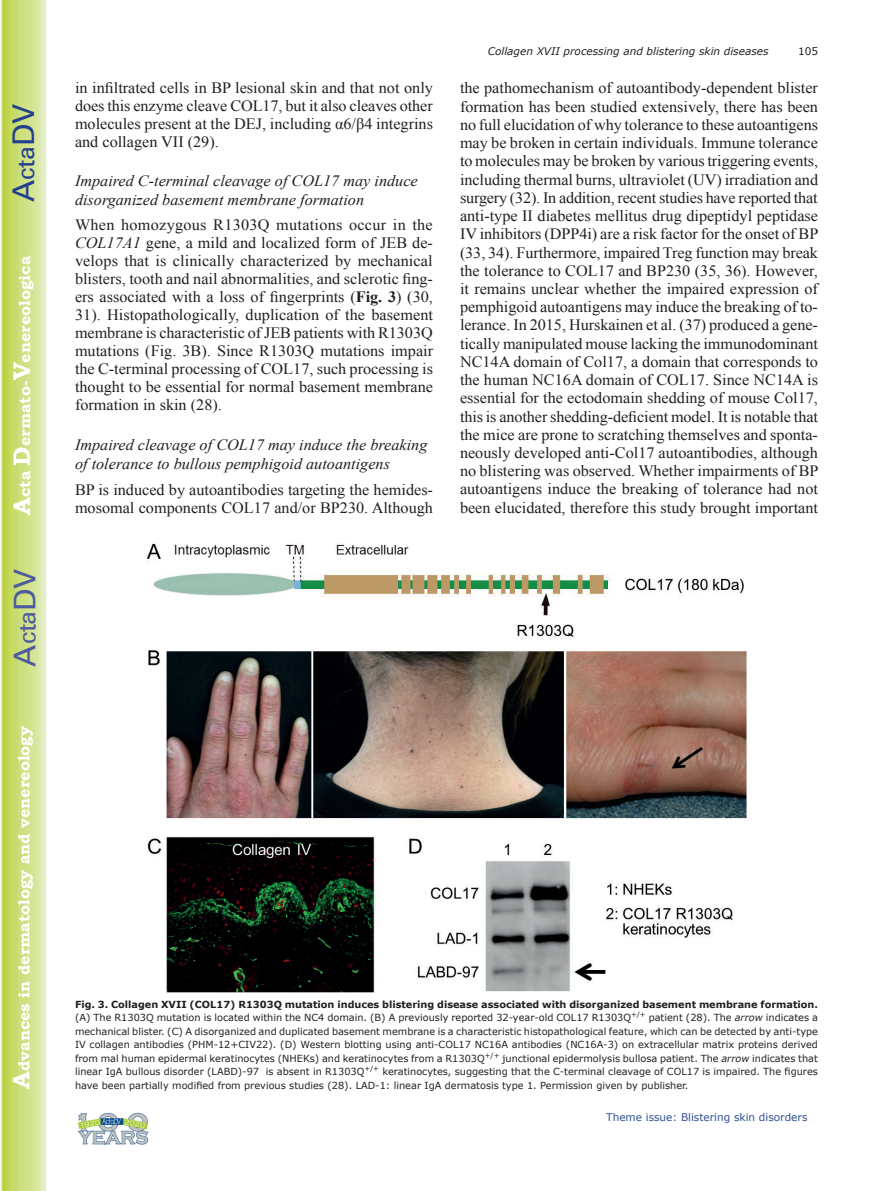
<style>
.page{position:relative;width:893px;height:1191px;background:#fff}
.page>*{position:absolute;margin:0;border:0;box-sizing:border-box;transform-origin:0 0}
.t1{font:30px "Univers";color:#4d5a9e}
.t2{font:30px "Univers";color:#253f8e}
.t3{font:15.75px/18.1px "Times New Roman";color:#231f20;text-align:justify}
.t4{font:italic 15.75px/18.9px "Times New Roman";color:#231f20}
.t5{font:700 15.75px "Bookman Old Style";color:#fff}
.t6{font:italic 10.5px "Verdana";color:#231f20}
.t7{font:10.5px "Verdana";color:#324f95}
.t8{font:10.5px "Verdana";color:#231f20}
.t9{font:9.75px/13.5px "Verdana";color:#231f20;text-align:justify}
.s1{font-size:24px}
.s2{font-style:italic}
.s3{font-weight:700}
</style>
<div class="page">
<svg style="left:1px;top:0;width:45px;height:1191px;background:#cfe084"></svg>
<img style="left:78px;top:1113px;width:70px;height:31px">
<img style="left:146px;top:543px;width:601px;height:450px">
<h1 class="t2" style="left:6px;top:202px;width:100px;rotate:-90deg">A<span class="s1">cta</span>DV</h1>
<p class="t5" style="left:15px;top:515px;width:260px;rotate:-90deg"><span class="s1">A</span>cta <span class="s1">D</span>ermato-<span class="s1">V</span>enereologica</p>
<h1 class="t1" style="left:7px;top:666px;width:100px;rotate:-90deg">A<span class="s1">cta</span>DV</h1>
<p class="t5" style="left:15px;top:1088px;width:364px;rotate:-90deg"><span class="s1">A</span>dvances in dermatology and venereology</p>
<p class="t3" style="left:75px;top:79px;width:360px">in infiltrated cells in BP lesional skin and that not only does this enzyme cleave COL17, but it also cleaves other molecules present at the DEJ, including α6/β4 integrins and collagen VII (29).</p>
<p class="t4" style="left:75px;top:171px;width:344px">Impaired C-terminal cleavage of COL17 may induce disorganized basement membrane formation</p>
<p class="t3" style="left:75px;top:216px;width:360px">When homozygous R1303Q mutations occur in the <span class="s2">COL17A1</span> gene, a mild and localized form of JEB de&shy;velops that is clinically characterized by mechanical blisters, tooth and nail abnormalities, and sclerotic fing&shy;ers associated with a loss of fingerprints (<span class="s3">Fig. 3</span>) (30, 31). Histopathologically, duplication of the basement membrane is characteristic of JEB patients with R1303Q mutations (Fig. 3B). Since R1303Q mutations impair the C-terminal processing of COL17, such processing is thought to be essential for normal basement membrane formation in skin (28).</p>
<p class="t4" style="left:75px;top:435px;width:354px">Impaired cleavage of COL17 may induce the breaking of tolerance to bullous pemphigoid autoantigens</p>
<p class="t3" style="left:75px;top:480px;width:359px">BP is induced by autoantibodies targeting the hemides&shy;mosomal components COL17 and/or BP230. Although</p>
<p class="t6" style="left:488px;top:44px;width:282px">Collagen XVII processing and blistering skin diseases</p>
<p class="t8" style="left:798px;top:44px;width:22px">105</p>
<p class="t3" style="left:460px;top:79px;width:360px">the pathomechanism of autoantibody-dependent blister formation has been studied extensively, there has been no full elucidation of why tolerance to these autoantigens may be broken in certain individuals. Immune tolerance to molecules may be broken by various triggering events, including thermal burns, ultraviolet (UV) irradiation and surgery (32). In addition, recent studies have reported that anti-type II diabetes mellitus drug dipeptidyl peptidase IV inhibitors (DPP4i) are a risk factor for the onset of BP (33, 34). Furthermore, impaired Treg function may break the tolerance to COL17 and BP230 (35, 36). However, it remains unclear whether the impaired expression of pemphigoid autoantigens may induce the breaking of to&shy;lerance. In 2015, Hurskainen et al. (37) produced a gene&shy;tically manipulated mouse lacking the immunodominant NC14A domain of Col17, a domain that corresponds to the human NC16A domain of COL17. Since NC14A is essential for the ectodomain shedding of mouse Col17, this is another shedding-deficient model. It is notable that the mice are prone to scratching themselves and sponta&shy;neously developed anti-Col17 autoantibodies, although no blistering was observed. Whether impairments of BP autoantigens induce the breaking of tolerance had not been elucidated, therefore this study brought important</p>
<p class="t9" style="left:75px;top:997px;width:744px"><span class="s3">Fig. 3. Collagen XVII (COL17) R1303Q mutation induces blistering disease associated with disorganized basement membrane formation. </span>(A) The R1303Q mutation is located within the NC4 domain. (B) A previously reported 32-year-old COL17 R1303Q<sup>+/+</sup> patient (28). The <span class="s2">arrow</span> indicates a mechanical blister. (C) A disorganized and duplicated basement membrane is a characteristic histopathological feature, which can be detected by anti-type IV collagen antibodies (PHM-12+CIV22). (D) Western blotting using anti-COL17 NC16A antibodies (NC16A-3) on extracellular matrix proteins derived from mal human epidermal keratinocytes (NHEKs) and keratinocytes from a R1303Q<sup>+/+</sup> junctional epidermolysis bullosa patient. The <span class="s2">arrow</span> indicates that linear IgA bullous disorder (LABD)-97 is absent in R1303Q<sup>+/+</sup> keratinocytes, suggesting that the C-terminal cleavage of COL17 is impaired. The figures have been partially modified from previous studies (28). LAD-1: linear IgA dermatosis type 1. Permission given by publisher.</p>
<p class="t7" style="left:606px;top:1110px;width:203px">Theme issue: Blistering skin disorders</p>
</div>
